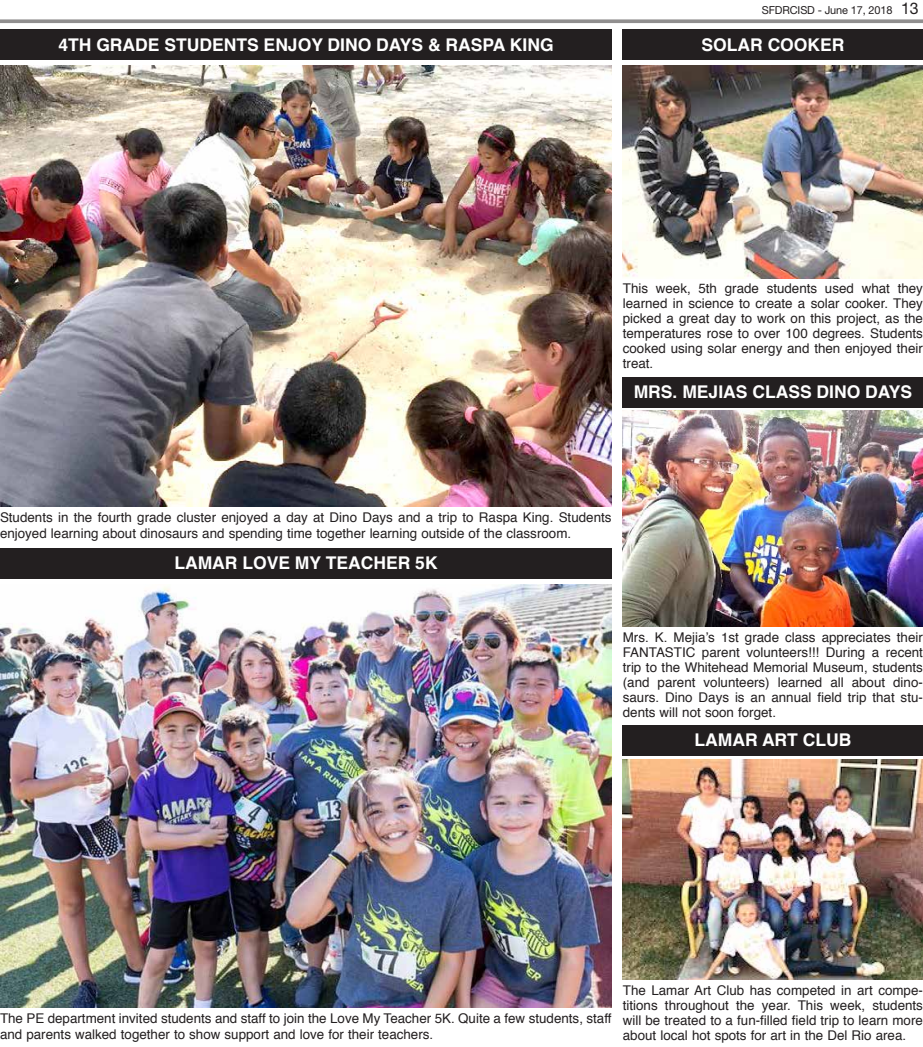
<style>
.page{position:relative;width:923px;height:1047px;background:#fff}
.page>*{position:absolute;margin:0;border:0;box-sizing:border-box;transform-origin:0 0}
.t1{font:700 17.5px "Helvetica";color:#fff}
.t2{font:13.38px/15px "Helvetica";color:#231f20;text-align:justify}
.t3{font:11px "Helvetica Neue";letter-spacing:-.01em;color:#231f20}
.s1{font-size:16px}
</style>
<div class="page">
<svg style="left:0;top:19px;width:922px;height:4px;fill:#918f8f"></svg>
<div style="left:0;top:29px;width:611px;height:31px;background:#231f20"></div>
<img style="left:0;top:66px;width:611px;height:440px">
<img style="left:622px;top:66px;width:300px;height:213px">
<div style="left:622px;top:29px;width:300px;height:31px;background:#231f20"></div>
<img style="left:0;top:584px;width:611px;height:423px">
<img style="left:622px;top:410px;width:300px;height:216px">
<img style="left:622px;top:759px;width:300px;height:220px">
<div style="left:0;top:547px;width:611px;height:31px;background:#231f20"></div>
<div style="left:622px;top:376px;width:300px;height:31px;background:#231f20"></div>
<div style="left:622px;top:725px;width:300px;height:31px;background:#231f20"></div>
<hr style="left:922px;top:401px;width:1px;height:31px;background:#231f20">
<hr style="left:922px;top:723px;width:1px;height:31px;background:#231f20">
<h1 class="t1" style="left:58px;top:32px;width:496px">4TH GRADE STUDENTS ENJOY DINO DAYS &amp; RASPA KING</h1>
<p class="t3" style="left:761px;top:3px;width:158px">SFDRCISD - June 17, 2018 <span class="s1">13</span></p>
<h1 class="t1" style="left:701px;top:32px;width:144px">SOLAR COOKER</h1>
<p class="t2" style="left:622px;top:282px;width:301px">This week, 5th grade students used what they learned in science to create a solar cooker. They picked a great day to work on this project, as the temperatures rose to over 100 degrees. Students cooked using solar energy and then enjoyed their treat.</p>
<h1 class="t1" style="left:633px;top:379px;width:280px">MRS. MEJIAS CLASS DINO DAYS</h1>
<p class="t2" style="left:0;top:510px;width:613px;line-height:16px">Students in the fourth grade cluster enjoyed a day at Dino Days and a trip to Raspa King. Students enjoyed learning about dinosaurs and spending time together learning outside of the classroom.</p>
<h1 class="t1" style="left:174px;top:550px;width:265px">LAMAR LOVE MY TEACHER 5K</h1>
<p class="t2" style="left:622px;top:630px;width:301px">Mrs. K. Mejia’s 1st grade class appreciates their FANTASTIC parent volunteers!!! During a recent trip to the Whitehead Memorial Museum, students (and parent volunteers) learned all about dino&shy;saurs. Dino Days is an annual field trip that stu&shy;dents will not soon forget.</p>
<h1 class="t1" style="left:694px;top:728px;width:158px">LAMAR ART CLUB</h1>
<p class="t2" style="left:0;top:1010px;width:613px;line-height:16px">The PE department invited students and staff to join the Love My Teacher 5K. Quite a few students, staff and parents walked together to show support and love for their teachers.</p>
<p class="t2" style="left:622px;top:983px;width:301px">The Lamar Art Club has competed in art compe&shy;titions throughout the year. This week, students will be treated to a fun-filled field trip to learn more about local hot spots for art in the Del Rio area.</p>
</div>
